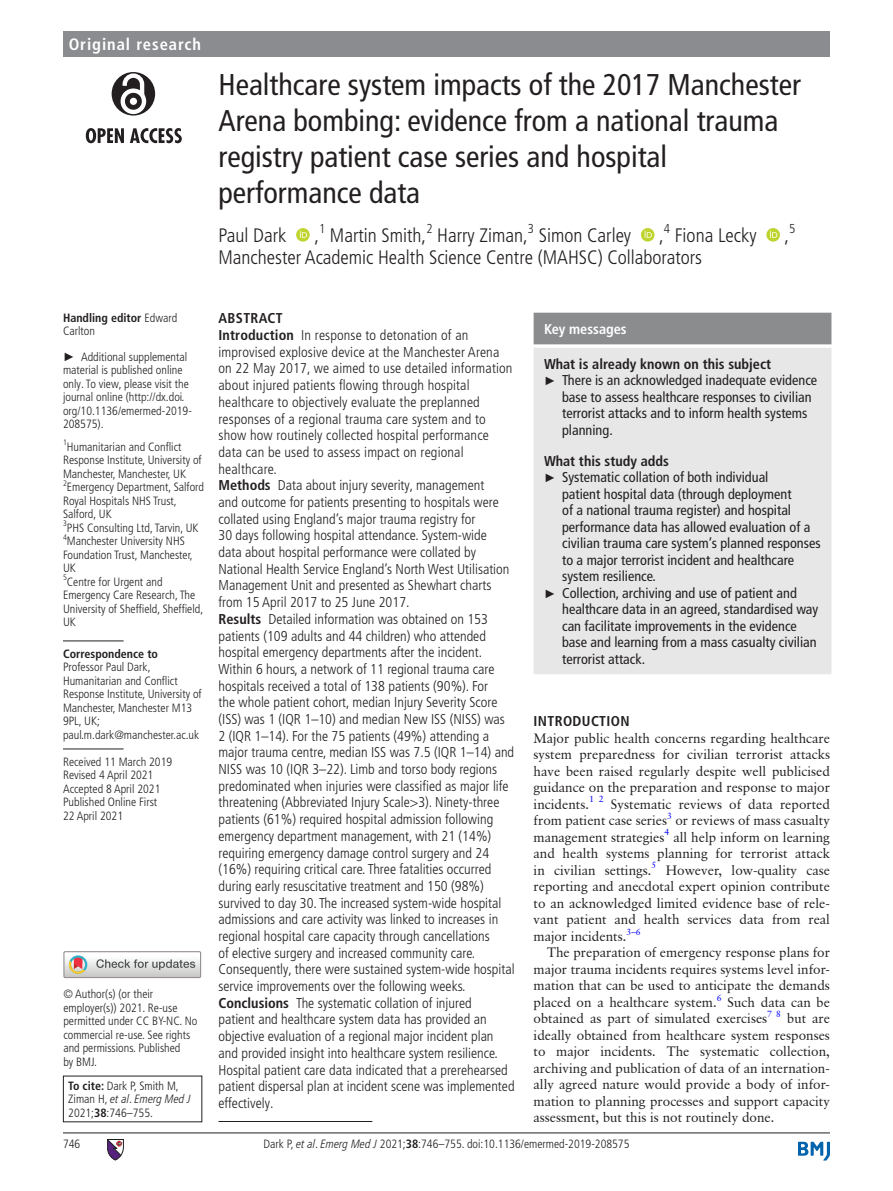
<style>
.page{position:relative;width:893px;height:1191px;background:#fff}
.page>*{position:absolute;margin:0;border:0;box-sizing:border-box;transform-origin:0 0}
.t1{font:condensed 30px/36px "Frutiger LT Pro";color:#231f20}
.t2{font:300 condensed 19.5px "Frutiger LT Pro";color:#231f20}
.t3{font:700 condensed 16.5px "Frutiger LT Pro";letter-spacing:.055em;color:#fff}
.t4{font:300 condensed 14.25px/16.6px "Frutiger LT Pro";color:#231f20}
.t5{font:condensed 14.25px "Frutiger LT Pro";color:#231f20}
.t6{font:700 condensed 14.25px "Frutiger LT Pro";color:#231f20}
.t7{font:700 condensed 14.25px "Frutiger LT Pro";letter-spacing:.025em;color:#231f20}
.t8{font:700 condensed 14.25px "Frutiger LT Pro";color:#fff}
.t9{font:13.5px/16.5px "Classical Garamond BT";color:#231f20;text-align:justify}
.t10{font:300 condensed 12px/13.5px "Frutiger LT Pro";color:#231f20}
.t11{font:700 condensed 12px/13.5px "Frutiger LT Pro";color:#231f20}
.t12{font:300 condensed 7.95px "Frutiger LT Pro";color:#231f20}
.s1{font-weight:300}
.s2{font-family:"Arial";font-weight:400;font-stretch:normal}
.s3{font-weight:700}
.s4{font-style:italic}
.s5{font-family:"Arial";font-stretch:normal;font-size:12px}
</style>
<div class="page">
<hr style="left:63px;top:1132px;width:767px;height:1px;background:#231f20">
<svg style="left:107px;top:1139px;width:17px;height:21px"></svg>
<svg style="left:798px;top:1141px;width:32px;height:19px"></svg>
<div style="left:63px;top:31px;width:767px;height:25px;background:#8a8c8f"></div>
<svg style="left:296px;top:228px;width:14px;height:14px"></svg>
<svg style="left:641px;top:228px;width:13px;height:14px"></svg>
<svg style="left:766px;top:228px;width:14px;height:14px"></svg>
<hr style="left:63px;top:640px;width:61px;height:1px;background:#231f20">
<hr style="left:63px;top:748px;width:61px;height:1px;background:#231f20">
<div style="left:63px;top:951px;width:138px;height:27px;border:1px solid #969090"></div>
<svg style="left:64px;top:951px;width:137px;height:26px"></svg>
<hr style="left:219px;top:1121px;width:153px;height:1px;background:#231f20">
<div style="left:534px;top:313px;width:297px;height:31px;background:#8a8c8e"></div>
<div style="left:534px;top:348px;width:297px;height:325px;background:#e7e7e7"></div>
<div style="left:112px;top:72px;width:43px;height:43px;background:#231f20;border-radius:50%"></div>
<svg style="left:86px;top:128px;width:38px;height:15px"></svg>
<svg style="left:130px;top:128px;width:52px;height:15px"></svg>
<svg style="left:118px;top:72px;width:30px;height:44px"></svg>
<div style="left:130px;top:98px;width:7px;height:7px;background:#fff;border-radius:50%"></div>
<p class="t3" style="left:69px;top:34px;width:134px">Original research</p>
<h1 class="t1" style="left:219px;top:66px;width:584px">Healthcare system impacts of the 2017 Manchester Arena bombing: evidence from a national trauma registry patient case series and hospital performance data</h1>
<h2 class="t2" style="left:219px;top:224px;width:69px">Paul Dark</h2>
<h2 class="t2" style="left:314px;top:224px;width:318px">,<sup>1</sup> Martin Smith,<sup>2</sup> Harry Ziman,<sup>3</sup> Simon Carley</h2>
<h2 class="t2" style="left:659px;top:224px;width:99px">,<sup>4</sup> Fiona Lecky</h2>
<h2 class="t2" style="left:785px;top:224px;width:12px">,<sup>5</sup></h2>
<h2 class="t2" style="left:219px;top:246px;width:485px">Manchester Academic Health Science Centre (MAHSC) Collaborators</h2>
<p class="t11" style="left:63px;top:311px;width:116px">Handling editor <span class="s1">Edward<br>Carlton</span></p>
<p class="t10" style="left:63px;top:350px;width:130px"><span class="s2">►</span> Additional supplemental material is published online only. To view, please visit the journal online (http://dx.doi. org/10.1136/emermed-2019-<br>208575).</p>
<p class="t12" style="left:63px;top:438px;width:5px">1</p>
<p class="t10" style="left:63px;top:440px;width:140px;text-indent:4px">Humanitarian and Conflict<br>Response Institute, University of<br>Manchester, Manchester, UK</p>
<p class="t12" style="left:63px;top:478px;width:5px">2</p>
<p class="t10" style="left:63px;top:480px;width:143px;text-indent:4px">Emergency Department, Salford<br>Royal Hospitals NHS Trust,<br>Salford, UK</p>
<p class="t12" style="left:63px;top:519px;width:5px">3</p>
<p class="t10" style="left:67px;top:521px;width:133px">PHS Consulting Ltd, Tarvin, UK</p>
<p class="t12" style="left:63px;top:532px;width:5px">4</p>
<p class="t10" style="left:63px;top:534px;width:131px;text-indent:4px">Manchester University NHS<br>Foundation Trust, Manchester,<br>UK</p>
<p class="t12" style="left:63px;top:573px;width:5px">5</p>
<p class="t10" style="left:63px;top:575px;width:142px;text-indent:4px">Centre for Urgent and<br>Emergency Care Research, The<br>University of Sheffield, Sheffield,<br>UK</p>
<p class="t11" style="left:63px;top:647px;width:97px">Correspondence to</p>
<p class="t10" style="left:63px;top:660px;width:140px">Professor Paul Dark,<br>Humanitarian and Conflict<br>Response Institute, University of<br>Manchester, Manchester M13<br>9PL, UK; paul.m.dark@manchester.ac.uk</p>
<p class="t10" style="left:63px;top:755px;width:111px">Received 11 March 2019<br>Revised 4 April 2021<br>Accepted 8 April 2021<br>Published Online First<br>22 April 2021</p>
<p class="t10" style="left:63px;top:987px;width:136px">© Author(s) (or their employer(s)) 2021. Re-use permitted under CC BY-NC. No commercial re-use. See rights and permissions. Published<br>by BMJ.</p>
<p class="t10" style="left:68px;top:1079px;width:124px"><span class="s3">To cite:</span> Dark P, Smith M,<br>Ziman H, <span class="s4">et al</span>. <span class="s4">Emerg Med J<br></span>2021;<span class="s3">38</span>:746–755.</p>
<p class="t4" style="left:219px;top:310px;width:298px"><span class="s3">ABSTRACT<br>Introduction</span> In response to detonation of an improvised explosive device at the Manchester Arena on 22 May 2017, we aimed to use detailed information about injured patients flowing through hospital healthcare to objectively evaluate the preplanned responses of a regional trauma care system and to show how routinely collected hospital performance data can be used to assess impact on regional healthcare.<br><span class="s3">Methods</span> Data about injury severity, management<br>and outcome for patients presenting to hospitals were collated using England’s major trauma registry for<br>30 days following hospital attendance. System-wide<br>data about hospital performance were collated by National Health Service England’s North West Utilisation Management Unit and presented as Shewhart charts from 15 April 2017 to 25 June 2017.<br><span class="s3">Results</span> Detailed information was obtained on 153 patients (109 adults and 44 children) who attended hospital emergency departments after the incident.<br>Within 6 hours, a network of 11 regional trauma care hospitals received a total of 138 patients (90%). For<br>the whole patient cohort, median Injury Severity Score (ISS) was 1 (IQR 1–10) and median New ISS (NISS) was 2 (IQR 1–14). For the 75 patients (49%) attending a major trauma centre, median ISS was 7.5 (IQR 1–14) and NISS was 10 (IQR 3–22). Limb and torso body regions predominated when injuries were classified as major life threatening (Abbreviated Injury Scale&gt;3). Ninety-three patients (61%) required hospital admission following emergency department management, with 21 (14%) requiring emergency damage control surgery and 24 (16%) requiring critical care. Three fatalities occurred during early resuscitative treatment and 150 (98%) survived to day 30. The increased system-wide hospital admissions and care activity was linked to increases in regional hospital care capacity through cancellations<br>of elective surgery and increased community care.<br>Consequently, there were sustained system-wide hospital service improvements over the following weeks.<br><span class="s3">Conclusions</span> The systematic collation of injured<br>patient and healthcare system data has provided an objective evaluation of a regional major incident plan and provided insight into healthcare system resilience.<br>Hospital patient care data indicated that a prerehearsed patient dispersal plan at incident scene was implemented effectively.</p>
<p class="t8" style="left:544px;top:320px;width:84px">Key messages</p>
<p class="t6" style="left:544px;top:355px;width:228px">What is already known on this subject</p>
<p class="t5" style="left:544px;top:372px;width:275px"><span class="s5">►</span> There is an acknowledged inadequate evidence</p>
<p class="t5" style="left:562px;top:389px;width:251px">base to assess healthcare responses to civilian</p>
<p class="t5" style="left:562px;top:405px;width:247px">terrorist attacks and to inform health systems</p>
<p class="t5" style="left:562px;top:422px;width:52px">planning.</p>
<p class="t6" style="left:544px;top:452px;width:126px">What this study adds</p>
<p class="t5" style="left:544px;top:469px;width:226px"><span class="s5">►</span> Systematic collation of both individual</p>
<p class="t5" style="left:562px;top:485px;width:231px">patient hospital data (through deployment</p>
<p class="t5" style="left:562px;top:502px;width:230px">of a national trauma register) and hospital</p>
<p class="t5" style="left:562px;top:518px;width:250px">performance data has allowed evaluation of a</p>
<p class="t5" style="left:562px;top:535px;width:260px">civilian trauma care system’s planned responses</p>
<p class="t5" style="left:562px;top:551px;width:234px">to a major terrorist incident and healthcare</p>
<p class="t5" style="left:562px;top:568px;width:95px">system resilience.</p>
<p class="t5" style="left:544px;top:584px;width:254px"><span class="s5">►</span> Collection, archiving and use of patient and</p>
<p class="t5" style="left:562px;top:601px;width:258px">healthcare data in an agreed, standardised way</p>
<p class="t5" style="left:562px;top:617px;width:236px">can facilitate improvements in the evidence</p>
<p class="t5" style="left:562px;top:634px;width:256px">base and learning from a mass casualty civilian</p>
<p class="t5" style="left:562px;top:650px;width:85px">terrorist attack.</p>
<p class="t7" style="left:534px;top:713px;width:98px">INTRODUCTION</p>
<p class="t9" style="left:534px;top:729px;width:298px">Major public health concerns regarding healthcare system preparedness for civilian terrorist attacks have been raised regularly despite well publicised guidance on the preparation and response to major incidents.<sup>1</sup> <sup>2</sup> Systematic reviews of data reported from patient case series<sup>3</sup> or reviews of mass casualty management strategies<sup>4</sup> all help inform on learning and health systems planning for terrorist attack in civilian settings.<sup>5</sup></p>
<p class="t9" style="left:534px;top:861px;width:298px;text-indent:132px">However, low-quality case reporting and anecdotal expert opinion contribute to an acknowledged limited evidence base of rele&shy;vant patient and health services data from real major incidents.<sup>3–6</sup></p>
<p class="t9" style="left:534px;top:944px;width:298px;text-indent:14px">The preparation of emergency response plans for major trauma incidents requires systems level infor&shy;mation that can be used to anticipate the demands placed on a healthcare system.<sup>6</sup> Such data can be obtained as part of simulated exercises<sup>7</sup> <sup>8</sup> but are ideally obtained from healthcare system responses to major incidents. The systematic collection, archiving and publication of data of an internation&shy;ally agreed nature would provide a body of infor&shy;mation to planning processes and support capacity assessment, but this is not routinely done.</p>
<p class="t10" style="left:63px;top:1136px;width:19px">746</p>
<p class="t10" style="left:263px;top:1136px;width:367px">Dark P, <span class="s4">et al</span>. <span class="s4">Emerg Med J</span> 2021;<span class="s3">38</span>:746–755. doi:10.1136/emermed-2019-208575</p>
</div>
